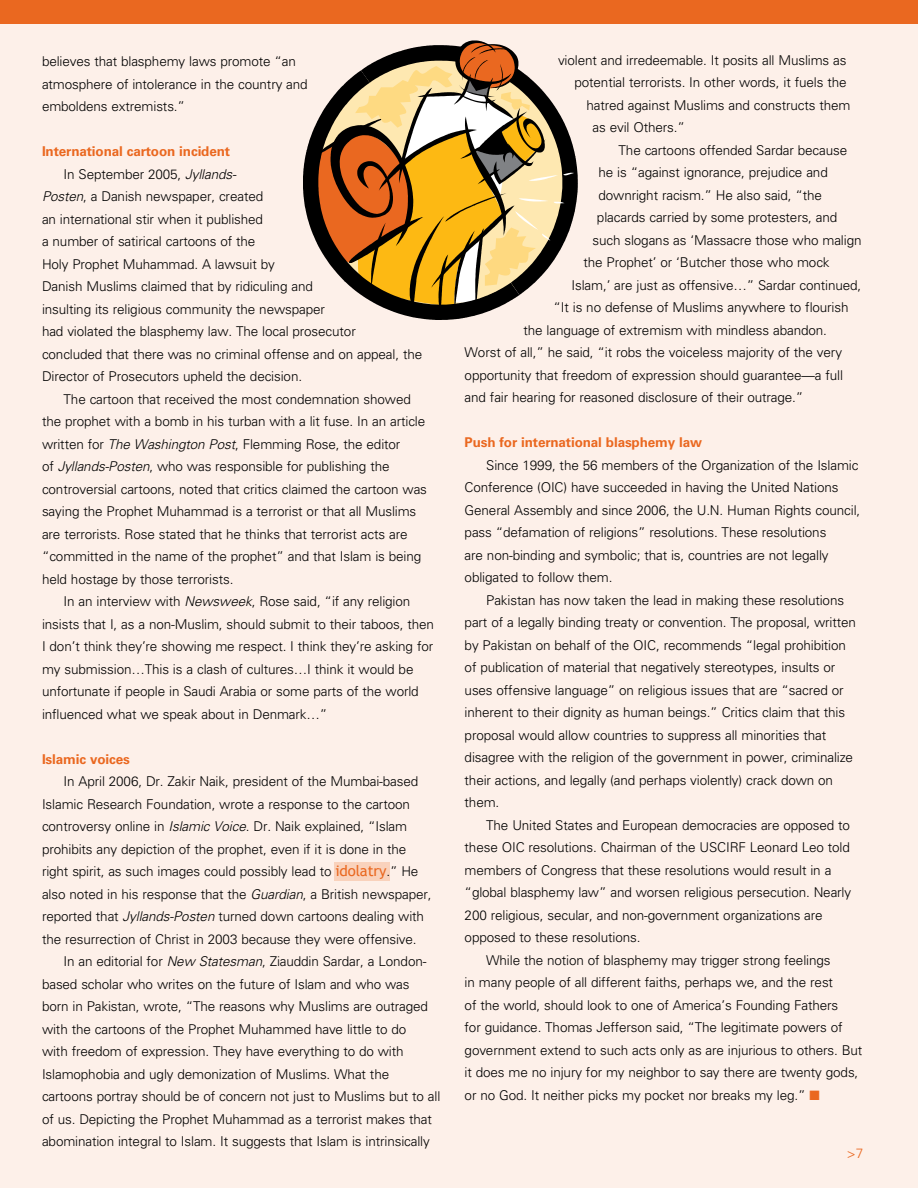
<style>
.page{position:relative;width:918px;height:1188px;background:#fff}
.page>*{position:absolute;margin:0;border:0;box-sizing:border-box;transform-origin:0 0}
.t1{font:300 13.5px/22.5px "Univers";letter-spacing:-.01em;color:#000}
.t2{font:700 13.5px "Univers";letter-spacing:-.01em;color:#ea6820}
.t3{font:300 13.5px "Univers";color:#ea6820}
.s1{font-style:italic}
.s2{font-family:"Trebuchet MS";font-weight:400;font-size:15px;color:#ea6820}
.s3{color:#ea6820}
</style>
<div class="page">
<div style="left:0;top:16px;width:918px;height:1172px;background:#fdf0e9"></div>
<div style="left:0;top:0;width:918px;height:24px;background:#ea6820"></div>
<svg style="left:303px;top:128px;width:191px;height:192px"></svg>
<svg style="left:314px;top:40px;width:260px;height:269px"></svg>
<div style="left:334px;top:862px;width:55px;height:19px;background:#f9d2bc"></div>
<p class="t1" style="left:42px;top:50px;width:267px">believes that blasphemy laws promote “an atmosphere of intolerance in the country and emboldens extremists.”</p>
<p class="t2" style="left:42px;top:144px;width:190px">International cartoon incident</p>
<p class="t1" style="left:64px;top:163px;width:174px">In September 2005, <span class="s1">Jyllands-</span></p>
<p class="t1" style="left:42px;top:185px;width:223px"><span class="s1">Posten</span>, a Danish newspaper, created</p>
<p class="t1" style="left:42px;top:208px;width:223px">an international stir when it published</p>
<p class="t1" style="left:42px;top:230px;width:215px">a number of satirical cartoons of the</p>
<p class="t1" style="left:42px;top:253px;width:234px">Holy Prophet Muhammad. A lawsuit by</p>
<p class="t1" style="left:42px;top:275px;width:272px">Danish Muslims claimed that by ridiculing and</p>
<p class="t1" style="left:42px;top:298px;width:285px">insulting its religious community the newspaper</p>
<p class="t1" style="left:42px;top:320px;width:315px">had violated the blasphemy law. The local prosecutor</p>
<p class="t1" style="left:42px;top:343px;width:382px">concluded that there was no criminal offense and on appeal, the</p>
<p class="t1" style="left:42px;top:365px;width:262px">Director of Prosecutors upheld the decision.</p>
<p class="t1" style="left:64px;top:388px;width:349px">The cartoon that received the most condemnation showed</p>
<p class="t1" style="left:42px;top:410px;width:385px">the prophet with a bomb in his turban with a lit fuse. In an article</p>
<p class="t1" style="left:42px;top:433px;width:360px">written for <span class="s1">The Washington Post</span>, Flemming Rose, the editor</p>
<p class="t1" style="left:42px;top:455px;width:349px">of <span class="s1">Jyllands-Posten</span>, who was responsible for publishing the</p>
<p class="t1" style="left:42px;top:478px;width:387px">controversial cartoons, noted that critics claimed the cartoon was</p>
<p class="t1" style="left:42px;top:500px;width:376px">saying the Prophet Muhammad is a terrorist or that all Muslims</p>
<p class="t1" style="left:42px;top:523px;width:367px">are terrorists. Rose stated that he thinks that terrorist acts are</p>
<p class="t1" style="left:42px;top:545px;width:381px">“committed in the name of the prophet” and that Islam is being</p>
<p class="t1" style="left:42px;top:568px;width:193px">held hostage by those terrorists.</p>
<p class="t1" style="left:64px;top:590px;width:348px">In an interview with <span class="s1">Newsweek</span>, Rose said, “if any religion</p>
<p class="t1" style="left:42px;top:613px;width:393px">insists that I, as a non-Muslim, should submit to their taboos, then</p>
<p class="t1" style="left:42px;top:635px;width:393px">I don’t think they’re showing me respect. I think they’re asking for</p>
<p class="t1" style="left:42px;top:658px;width:373px">my submission…This is a clash of cultures…I think it would be</p>
<p class="t1" style="left:42px;top:680px;width:378px">unfortunate if people in Saudi Arabia or some parts of the world</p>
<p class="t1" style="left:42px;top:703px;width:287px">influenced what we speak about in Denmark…”</p>
<p class="t2" style="left:42px;top:751px;width:89px">Islamic voices</p>
<p class="t1" style="left:42px;top:770px;width:391px;text-indent:22px">In April 2006, Dr. Zakir Naik, president of the Mumbai-based Islamic Research Foundation, wrote a response to the cartoon controversy online in <span class="s1">Islamic Voice</span>. Dr. Naik explained, “Islam prohibits any depiction of the prophet, even if it is done in the right spirit, as such images could possibly lead to <span class="s2">idolatry</span>.” He also noted in his response that the <span class="s1">Guardian</span>, a British newspaper, reported that <span class="s1">Jyllands-Posten</span> turned down cartoons dealing with the resurrection of Christ in 2003 because they were offensive.</p>
<p class="t1" style="left:42px;top:950px;width:400px;text-indent:22px">In an editorial for <span class="s1">New Statesman</span>, Ziauddin Sardar, a London&shy;based scholar who writes on the future of Islam and who was<br>born in Pakistan, wrote, “The reasons why Muslims are outraged with the cartoons of the Prophet Muhammed have little to do<br>with freedom of expression. They have everything to do with Islamophobia and ugly demonization of Muslims. What the cartoons portray should be of concern not just to Muslims but to all of us. Depicting the Prophet Muhammad as a terrorist makes that abomination integral to Islam. It suggests that Islam is intrinsically</p>
<p class="t1" style="left:558px;top:49px;width:290px">violent and irredeemable. It posits all Muslims as</p>
<p class="t1" style="left:575px;top:71px;width:274px">potential terrorists. In other words, it fuels the</p>
<p class="t1" style="left:587px;top:94px;width:266px">hatred against Muslims and constructs them</p>
<p class="t1" style="left:593px;top:116px;width:94px">as evil Others.”</p>
<p class="t1" style="left:619px;top:139px;width:230px">The cartoons offended Sardar because</p>
<p class="t1" style="left:598px;top:161px;width:231px">he is “against ignorance, prejudice and</p>
<p class="t1" style="left:598px;top:184px;width:225px">downright racism.” He also said, “the</p>
<p class="t1" style="left:597px;top:206px;width:242px">placards carried by some protesters, and</p>
<p class="t1" style="left:593px;top:229px;width:271px">such slogans as ‘Massacre those who malign</p>
<p class="t1" style="left:583px;top:251px;width:248px">the Prophet’ or ‘Butcher those who mock</p>
<p class="t1" style="left:571px;top:274px;width:291px">Islam,’ are just as offensive…” Sardar continued,</p>
<p class="t1" style="left:554px;top:296px;width:297px">“It is no defense of Muslims anywhere to flourish</p>
<p class="t1" style="left:524px;top:319px;width:305px">the language of extremism with mindless abandon.</p>
<p class="t1" style="left:465px;top:341px;width:379px">Worst of all,” he said, “it robs the voiceless majority of the very</p>
<p class="t1" style="left:465px;top:364px;width:380px">opportunity that freedom of expression should guarantee—a full</p>
<p class="t1" style="left:465px;top:386px;width:340px">and fair hearing for reasoned disclosure of their outrage.”</p>
<p class="t2" style="left:465px;top:435px;width:239px">Push for international blasphemy law</p>
<p class="t1" style="left:465px;top:454px;width:397px;text-indent:22px">Since 1999, the 56 members of the Organization of the Islamic Conference (OIC) have succeeded in having the United Nations General Assembly and since 2006, the U.N. Human Rights council, pass “defamation of religions” resolutions. These resolutions<br>are non-binding and symbolic; that is, countries are not legally obligated to follow them.</p>
<p class="t1" style="left:465px;top:589px;width:393px;text-indent:22px">Pakistan has now taken the lead in making these resolutions part of a legally binding treaty or convention. The proposal, written by Pakistan on behalf of the OIC, recommends “legal prohibition of publication of material that negatively stereotypes, insults or uses offensive language” on religious issues that are “sacred or inherent to their dignity as human beings.” Critics claim that this proposal would allow countries to suppress all minorities that disagree with the religion of the government in power, criminalize their actions, and legally (and perhaps violently) crack down on them.</p>
<p class="t1" style="left:486px;top:814px;width:365px">The United States and European democracies are opposed to</p>
<p class="t1" style="left:465px;top:836px;width:387px">these OIC resolutions. Chairman of the USCIRF Leonard Leo told</p>
<p class="t1" style="left:465px;top:859px;width:368px">members of Congress that these resolutions would result in a</p>
<p class="t1" style="left:465px;top:881px;width:388px">“global blasphemy law” and worsen religious persecution. Nearly</p>
<p class="t1" style="left:465px;top:904px;width:360px">200 religious, secular, and non-government organizations are</p>
<p class="t1" style="left:465px;top:926px;width:177px">opposed to these resolutions.</p>
<p class="t1" style="left:486px;top:949px;width:346px">While the notion of blasphemy may trigger strong feelings</p>
<p class="t1" style="left:465px;top:971px;width:370px">in many people of all different faiths, perhaps we, and the rest</p>
<p class="t1" style="left:465px;top:994px;width:375px">of the world, should look to one of America’s Founding Fathers</p>
<p class="t1" style="left:465px;top:1016px;width:380px">for guidance. Thomas Jefferson said, “The legitimate powers of</p>
<p class="t1" style="left:465px;top:1039px;width:399px">government extend to such acts only as are injurious to others. But</p>
<p class="t1" style="left:465px;top:1061px;width:395px">it does me no injury for my neighbor to say there are twenty gods,</p>
<p class="t1" style="left:465px;top:1084px;width:357px">or no God. It neither picks my pocket nor breaks my leg.” <span class="s3">■</span></p>
<p class="t3" style="left:847px;top:1145px;width:18px">&gt;7</p>
</div>
